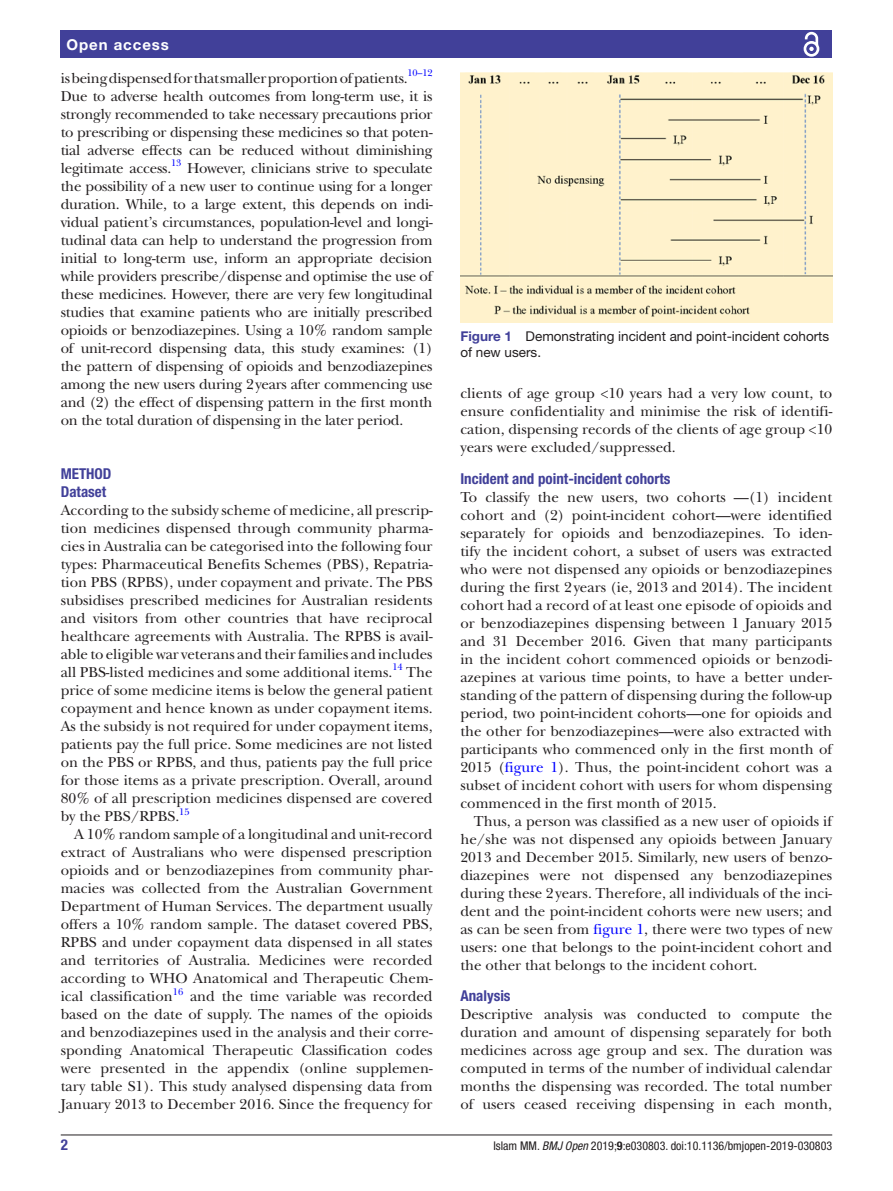
<style>
.page{position:relative;width:893px;height:1191px;background:#fff}
.page>*{position:absolute;margin:0;border:0;box-sizing:border-box;transform-origin:0 0}
.t1{font:15px/18px "New Baskerville";color:#231f20;text-align:justify}
.t2{font:700 condensed 15px/18px "Helvetica Neue LT Std";color:#414099}
.t3{font:700 15px "Helvetica Neue LT Std";letter-spacing:.065em;color:#fff}
.t4{font:13.5px/16.2px "Helvetica Neue LT Std";color:#231f20}
.t5{font:condensed 12px "Helvetica Neue LT Std";color:#231f20}
.t6{font:9.9px "New Baskerville";letter-spacing:-.015em;color:#00f}
.s1{font-weight:700;color:#414099}
.s2{color:#00f}
.s3{font-style:italic}
.s4{font-weight:700}
</style>
<div class="page">
<hr style="left:61px;top:1134px;width:771px;height:1px;background:#231f20">
<div style="left:61px;top:31px;width:771px;height:27px;background:#414099"></div>
<svg style="left:803px;top:31px;width:17px;height:26px"></svg>
<img style="left:460px;top:73px;width:372px;height:250px">
<p class="t3" style="left:66px;top:35px;width:104px">Open access</p>
<p class="t1" style="left:61px;top:69px;width:349px">is being dispensed for that smaller proportion of patients.</p>
<p class="t6" style="left:408px;top:67px;width:27px">10–12</p>
<p class="t1" style="left:61px;top:87px;width:373px">Due to adverse health outcomes from long-term use, it is strongly recommended to take necessary precautions prior to prescribing or dispensing these medicines so that poten&shy;tial adverse effects can be reduced without diminishing legitimate access.</p>
<p class="t6" style="left:171px;top:157px;width:12px">13</p>
<p class="t1" style="left:61px;top:159px;width:373px;text-indent:126px">However, clinicians strive to speculate the possibility of a new user to continue using for a longer duration. While, to a large extent, this depends on indi&shy;vidual patient’s circumstances, population-level and longi&shy;tudinal data can help to understand the progression from initial to long-term use, inform an appropriate decision while providers prescribe/dispense and optimise the use of these medicines. However, there are very few longitudinal studies that examine patients who are initially prescribed opioids or benzodiazepines. Using a 10% random sample of unit-record dispensing data, this study examines: (1) the pattern of dispensing of opioids and benzodiazepines among the new users during 2years after commencing use and (2) the effect of dispensing pattern in the first month on the total duration of dispensing in the later period.</p>
<p class="t2" style="left:61px;top:464px;width:47px">Method<br>Dataset</p>
<p class="t1" style="left:61px;top:501px;width:373px">According to the subsidy scheme of medicine, all prescrip&shy;tion medicines dispensed through community pharma&shy;cies in Australia can be categorised into the following four types: Pharmaceutical Benefits Schemes (PBS), Repatria&shy;tion PBS (RPBS), under copayment and private. The PBS subsidises prescribed medicines for Australian residents and visitors from other countries that have reciprocal healthcare agreements with Australia. The RPBS is avail&shy;able to eligible war veterans and their families and includes all PBS-listed medicines and some additional items.</p>
<p class="t6" style="left:392px;top:661px;width:12px">14</p>
<p class="t1" style="left:61px;top:663px;width:373px;text-indent:345px">The price of some medicine items is below the general patient copayment and hence known as under copayment items.<br>As the subsidy is not required for under copayment items, patients pay the full price. Some medicines are not listed on the PBS or RPBS, and thus, patients pay the full price for those items as a private prescription. Overall, around 80% of all prescription medicines dispensed are covered by the PBS/RPBS.<sup>15</sup></p>
<p class="t1" style="left:61px;top:825px;width:373px;text-indent:14px">A 10% random sample of a longitudinal and unit-record extract of Australians who were dispensed prescription opioids and or benzodiazepines from community phar&shy;macies was collected from the Australian Government Department of Human Services. The department usually offers a 10% random sample. The dataset covered PBS, RPBS and under copayment data dispensed in all states and territories of Australia. Medicines were recorded according to WHO Anatomical and Therapeutic Chem&shy;ical classification<sup>16</sup> and the time variable was recorded based on the date of supply. The names of the opioids and benzodiazepines used in the analysis and their corre&shy;sponding Anatomical Therapeutic Classification codes were presented in the appendix (online supplemen&shy;tary table S1). This study analysed dispensing data from January 2013 to December 2016. Since the frequency for</p>
<p class="t4" style="left:460px;top:327px;width:370px"><span class="s1">Figure 1</span> Demonstrating incident and point-incident cohorts of new users.</p>
<p class="t1" style="left:460px;top:384px;width:373px">clients of age group &lt;10 years had a very low count, to ensure confidentiality and minimise the risk of identifi&shy;cation, dispensing records of the clients of age group &lt;10 years were excluded/suppressed.</p>
<p class="t2" style="left:460px;top:469px;width:212px">Incident and point-incident cohorts</p>
<p class="t1" style="left:460px;top:488px;width:373px">To classify the new users, two cohorts —(1) incident cohort and (2) point-incident cohort—were identified separately for opioids and benzodiazepines. To iden&shy;tify the incident cohort, a subset of users was extracted who were not dispensed any opioids or benzodiazepines during the first 2years (ie, 2013 and 2014). The incident cohort had a record of at least one episode of opioids and or benzodiazepines dispensing between 1 January 2015 and 31 December 2016. Given that many participants in the incident cohort commenced opioids or benzodi&shy;azepines at various time points, to have a better under&shy;standing of the pattern of dispensing during the follow-up period, two point-incident cohorts—one for opioids and the other for benzodiazepines—were also extracted with participants who commenced only in the first month of 2015 (<span class="s2">figure 1</span>). Thus, the point-incident cohort was a subset of incident cohort with users for whom dispensing commenced in the first month of 2015.</p>
<p class="t1" style="left:460px;top:812px;width:373px;text-indent:14px">Thus, a person was classified as a new user of opioids if he/she was not dispensed any opioids between January 2013 and December 2015. Similarly, new users of benzo&shy;diazepines were not dispensed any benzodiazepines during these 2years. Therefore, all individuals of the inci&shy;dent and the point-incident cohorts were new users; and as can be seen from <span class="s2">figure 1</span>, there were two types of new users: one that belongs to the point-incident cohort and the other that belongs to the incident cohort.</p>
<p class="t2" style="left:460px;top:986px;width:52px">Analysis</p>
<p class="t1" style="left:460px;top:1005px;width:373px">Descriptive analysis was conducted to compute the duration and amount of dispensing separately for both medicines across age group and sex. The duration was computed in terms of the number of individual calendar months the dispensing was recorded. The total number of users ceased receiving dispensing in each month,</p>
<p class="t2" style="left:61px;top:1135px;width:9px">2</p>
<p class="t5" style="left:493px;top:1138px;width:340px">Islam MM. <span class="s3">BMJ Open</span> 2019;<span class="s4">9</span>:e030803. doi:10.1136/bmjopen-2019-030803</p>
</div>
